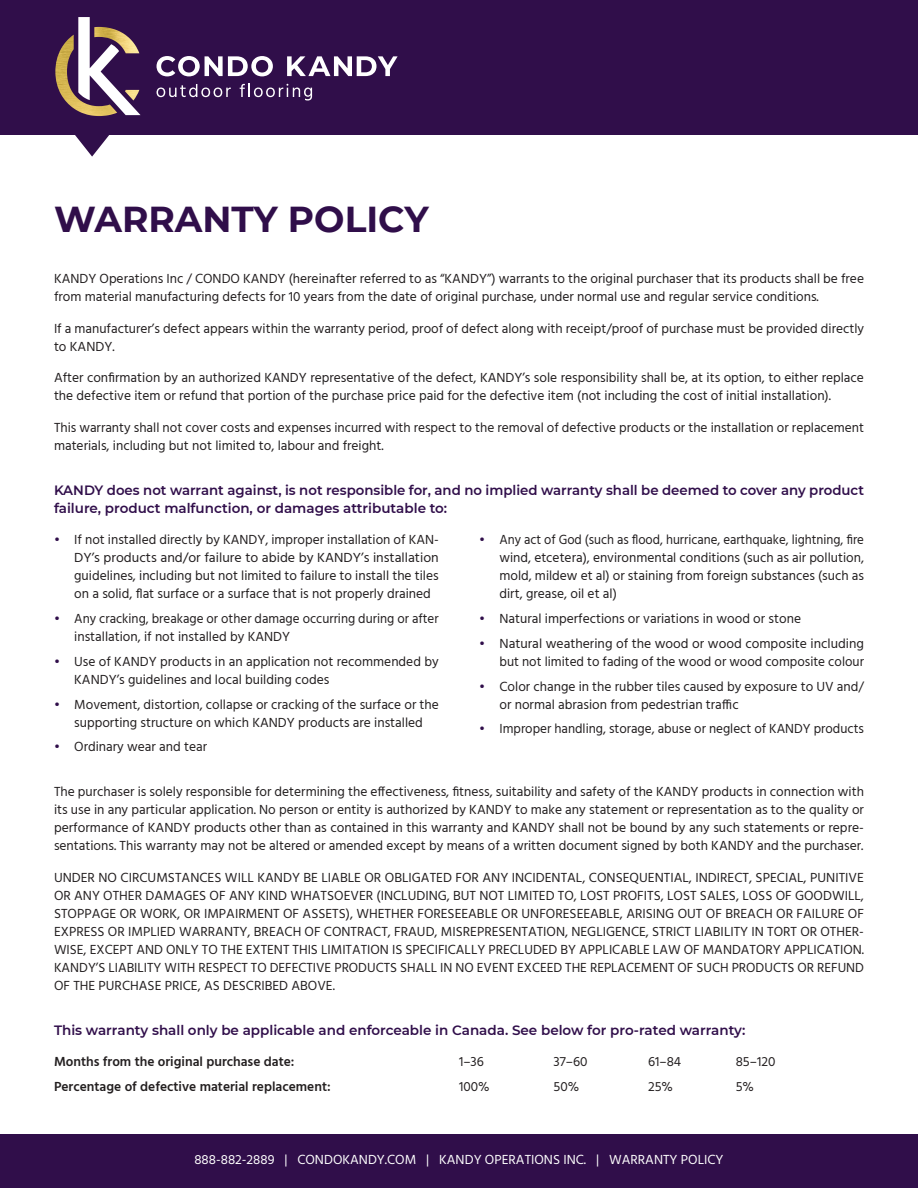
<style>
.page{position:relative;width:918px;height:1188px;background:#fff}
.page>*{position:absolute;margin:0;border:0;box-sizing:border-box;transform-origin:0 0}
.t1{font:700 36px "Montserrat";color:#300e4a}
.t2{font:13.5px/18px "Hind";color:#231f20}
.t3{font:600 13.5px/18px "Montserrat";color:#300e4a}
.t4{font:13.5px/18px "Hind";color:#231f20;text-align:justify;scale:.95 1}
.t5{font:600 13.5px "Hind";color:#231f20}
.t6{font:13.5px "Hind";color:#fff}
.s1{color:#300e4a}
</style>
<div class="page">
<div style="left:0;top:0;width:918px;height:135px;background:#300e4a"></div>
<div style="left:0;top:1134px;width:918px;height:54px;background:#300e4a"></div>
<img style="left:55px;top:34px;width:84px;height:82px">
<svg style="left:78px;top:17px;width:63px;height:98px"></svg>
<svg style="left:157px;top:56px;width:116px;height:20px"></svg>
<svg style="left:287px;top:56px;width:111px;height:20px"></svg>
<svg style="left:157px;top:84px;width:74px;height:13px"></svg>
<svg style="left:240px;top:84px;width:72px;height:17px"></svg>
<svg style="left:75px;top:135px;width:34px;height:22px"></svg>
<h1 class="t1" style="left:54px;top:193px;width:376px">WARRANTY POLICY</h1>
<p class="t2" style="left:54px;top:271px;width:812px">KANDY Operations Inc / CONDO KANDY (hereinafter referred to as “KANDY”) warrants to the original purchaser that its products shall be free from material manufacturing defects for 10 years from the date of original purchase, under normal use and regular service conditions.</p>
<p class="t2" style="left:54px;top:320px;width:812px">If a manufacturer’s defect appears within the warranty period, proof of defect along with receipt/proof of purchase must be provided directly to KANDY.</p>
<p class="t2" style="left:54px;top:370px;width:812px">After confirmation by an authorized KANDY representative of the defect, KANDY’s sole responsibility shall be, at its option, to either replace the defective item or refund that portion of the purchase price paid for the defective item (not including the cost of initial installation).</p>
<p class="t2" style="left:54px;top:419px;width:812px">This warranty shall not cover costs and expenses incurred with respect to the removal of defective products or the installation or replacement materials, including but not limited to, labour and freight.</p>
<p class="t3" style="left:54px;top:480px;width:812px">KANDY does not warrant against, is not responsible for, and no implied warranty shall be deemed to cover any product failure, product malfunction, or damages attributable to:</p>
<p class="t2" style="left:74px;top:532px;width:366px;text-align:justify;text-indent:-20px"><span class="s1">•</span> If not installed directly by KANDY, improper installation of KAN-DY’s products and/or failure to abide by KANDY’s installation guidelines, including but not limited to failure to install the tiles on a solid, flat surface or a surface that is not properly drained</p>
<p class="t2" style="left:74px;top:610px;width:366px;text-indent:-20px"><span class="s1">•</span> Any cracking, breakage or other damage occurring during or after installation, if not installed by KANDY</p>
<p class="t2" style="left:74px;top:653px;width:366px;text-indent:-20px"><span class="s1">•</span> Use of KANDY products in an application not recommended by<br>KANDY’s guidelines and local building codes</p>
<p class="t2" style="left:54px;top:696px;width:386px;text-align:center"><span class="s1">•</span> Movement, distortion, collapse or cracking of the surface or the supporting structure on which KANDY products are installed</p>
<p class="t2" style="left:54px;top:739px;width:155px"><span class="s1">•</span> Ordinary wear and tear</p>
<p class="t4" style="left:500px;top:532px;width:385px;text-indent:-20px"><span class="s1">•</span> Any act of God (such as flood, hurricane, earthquake, lightning, fire wind, etcetera), environmental conditions (such as air pollution, mold, mildew et al) or staining from foreign substances (such as dirt, grease, oil et al)</p>
<p class="t2" style="left:479px;top:610px;width:323px"><span class="s1">•</span> Natural imperfections or variations in wood or stone</p>
<p class="t2" style="left:479px;top:635px;width:386px;text-align:right"><span class="s1">•</span> Natural weathering of the wood or wood composite including but not limited to fading of the wood or wood composite colour</p>
<p class="t2" style="left:500px;top:678px;width:366px;text-indent:-20px"><span class="s1">•</span> Color change in the rubber tiles caused by exposure to UV and/ or normal abrasion from pedestrian traffic</p>
<p class="t2" style="left:479px;top:721px;width:386px"><span class="s1">•</span> Improper handling, storage, abuse or neglect of KANDY products</p>
<p class="t2" style="left:54px;top:784px;width:812px;text-align:justify">The purchaser is solely responsible for determining the effectiveness, fitness, suitability and safety of the KANDY products in connection with its use in any particular application. No person or entity is authorized by KANDY to make any statement or representation as to the quality or performance of KANDY products other than as contained in this warranty and KANDY shall not be bound by any such statements or repre&shy;sentations. This warranty may not be altered or amended except by means of a written document signed by both KANDY and the purchaser.</p>
<p class="t2" style="left:54px;top:869px;width:812px;text-align:justify">UNDER NO CIRCUMSTANCES WILL KANDY BE LIABLE OR OBLIGATED FOR ANY INCIDENTAL, CONSEQUENTIAL, INDIRECT, SPECIAL, PUNITIVE OR ANY OTHER DAMAGES OF ANY KIND WHATSOEVER (INCLUDING, BUT NOT LIMITED TO, LOST PROFITS, LOST SALES, LOSS OF GOODWILL, STOPPAGE OR WORK, OR IMPAIRMENT OF ASSETS), WHETHER FORESEEABLE OR UNFORESEEABLE, ARISING OUT OF BREACH OR FAILURE OF EXPRESS OR IMPLIED WARRANTY, BREACH OF CONTRACT, FRAUD, MISREPRESENTATION, NEGLIGENCE, STRICT LIABILITY IN TORT OR OTHER-WISE, EXCEPT AND ONLY TO THE EXTENT THIS LIMITATION IS SPECIFICALLY PRECLUDED BY APPLICABLE LAW OF MANDATORY APPLICATION.<br>KANDY’S LIABILITY WITH RESPECT TO DEFECTIVE PRODUCTS SHALL IN NO EVENT EXCEED THE REPLACEMENT OF SUCH PRODUCTS OR REFUND OF THE PURCHASE PRICE, AS DESCRIBED ABOVE.</p>
<p class="t3" style="left:54px;top:1020px;width:693px">This warranty shall only be applicable and enforceable in Canada. See below for pro-rated warranty:</p>
<p class="t5" style="left:54px;top:1052px;width:242px">Months from the original purchase date:</p>
<p class="t2" style="left:459px;top:1054px;width:27px">1–36</p>
<p class="t2" style="left:554px;top:1054px;width:36px">37–60</p>
<p class="t2" style="left:648px;top:1054px;width:35px">61–84</p>
<p class="t2" style="left:736px;top:1054px;width:41px">85–120</p>
<p class="t5" style="left:54px;top:1077px;width:278px">Percentage of defective material replacement:</p>
<p class="t2" style="left:459px;top:1078px;width:32px">100%</p>
<p class="t2" style="left:554px;top:1078px;width:27px">50%</p>
<p class="t2" style="left:648px;top:1078px;width:26px">25%</p>
<p class="t2" style="left:736px;top:1078px;width:20px">5%</p>
<p class="t6" style="left:194px;top:1150px;width:531px">888-882-2889 | CONDOKANDY.COM | KANDY OPERATIONS INC. | WARRANTY POLICY</p>
</div>
